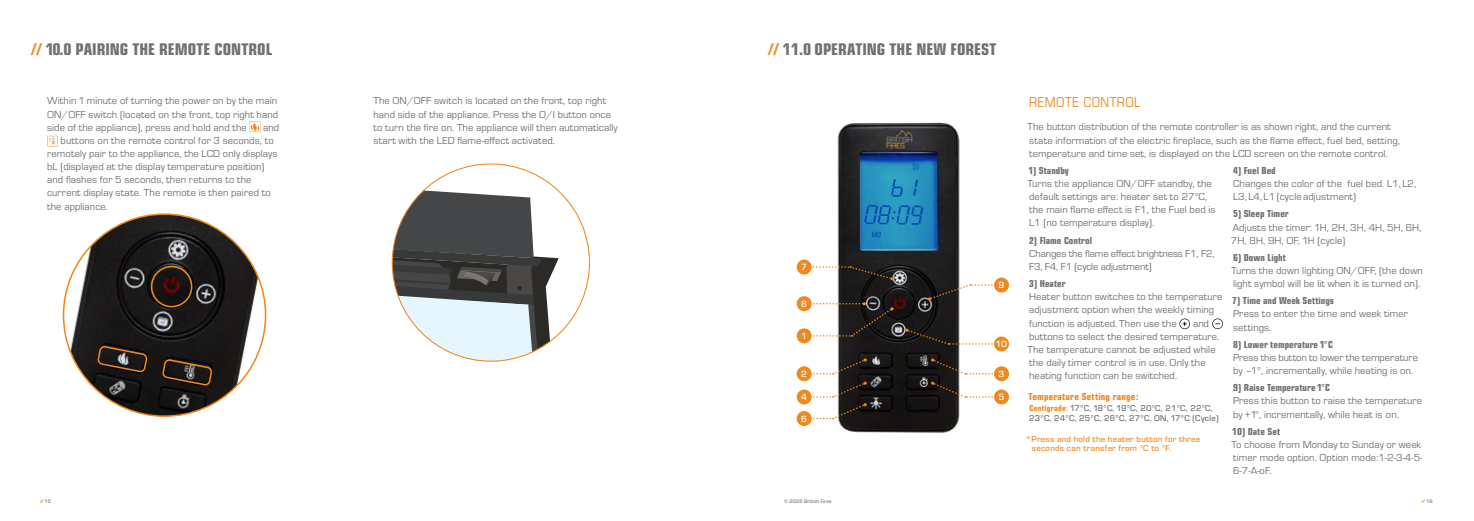
<style>
.page{position:relative;width:1474px;height:521px;background:#fff}
.page>*{position:absolute;margin:0;border:0;box-sizing:border-box;transform-origin:0 0}
.t1{font:17.5px "Eurostile Con Hea";color:#707272}
.t2{font:14.88px "Eurostile Con";letter-spacing:.02em;color:#ee8922}
.t3{font:10.5px/13.1px "Eurostile";letter-spacing:.01em;color:#707272}
.t4{font:10.5px "Eurostile Con Hea";color:#707272}
.t5{font:10.5px/13.1px "Eurostile";letter-spacing:-.015em;color:#707272}
.t6{font:10.5px "Eurostile Con Hea";letter-spacing:.015em;color:#ee8922}
.t7{font:500 9.36px "Eurostile";color:#fff}
.t8{font:500 8.75px/10.5px "Eurostile";letter-spacing:.025em;color:#707272}
.t9{font:500 8.75px/8.8px "Eurostile";letter-spacing:.03em;color:#ee8922}
.t10{font:500 5.25px "Eurostile";letter-spacing:.01em;color:#707272}
.t11{font:5.25px "Eurostile Con Hea";color:#ee8922}
.s1{color:#ee8922}
.s2{font-family:"Eurostile Con Hea";font-weight:400;color:#ee8922}
.s3{font-family:"Eurostile";font-weight:500;color:#707272}
</style>
<div class="page">
<svg style="left:250px;top:121px;width:10px;height:11px"></svg>
<svg style="left:47px;top:136px;width:11px;height:10px"></svg>
<svg style="left:1179px;top:318px;width:10px;height:11px"></svg>
<svg style="left:1212px;top:318px;width:10px;height:11px"></svg>
<img style="left:830px;top:122px;width:138px;height:311px">
<div style="left:796px;top:260px;width:15px;height:14px;background:#ee8922;border-radius:50%"></div>
<svg style="left:804px;top:266px;width:89px;height:14px"></svg>
<div style="left:796px;top:296px;width:15px;height:15px;background:#ee8922;border-radius:50%"></div>
<div style="left:994px;top:336px;width:15px;height:15px;background:#ee8922;border-radius:50%"></div>
<svg style="left:905px;top:329px;width:97px;height:16px"></svg>
<div style="left:994px;top:366px;width:15px;height:15px;background:#ee8922;border-radius:50%"></div>
<svg style="left:931px;top:358px;width:71px;height:16px"></svg>
<div style="left:796px;top:366px;width:15px;height:15px;background:#ee8922;border-radius:50%"></div>
<svg style="left:804px;top:358px;width:62px;height:16px"></svg>
<div style="left:994px;top:389px;width:15px;height:15px;background:#ee8922;border-radius:50%"></div>
<svg style="left:931px;top:382px;width:71px;height:16px"></svg>
<svg style="left:796px;top:389px;width:15px;height:15px"></svg>
<div style="left:796px;top:411px;width:15px;height:15px;background:#ee8922;border-radius:50%"></div>
<svg style="left:804px;top:382px;width:62px;height:37px"></svg>
<div style="left:796px;top:328px;width:15px;height:15px;background:#ee8922;border-radius:50%"></div>
<svg style="left:804px;top:302px;width:89px;height:35px"></svg>
<div style="left:994px;top:278px;width:15px;height:14px;background:#ee8922;border-radius:50%"></div>
<svg style="left:928px;top:284px;width:74px;height:16px"></svg>
<img style="left:63px;top:214px;width:202px;height:202px;border-radius:101px">
<svg style="left:96px;top:345px;width:53px;height:29px;background:#3a2c20"></svg>
<svg style="left:161px;top:358px;width:52px;height:29px;background:#37291d"></svg>
<div style="left:151px;top:266px;width:41px;height:41px;border:2px solid #ee8922;border-radius:50%"></div>
<svg style="left:392px;top:170px;width:172px;height:191px"></svg>
<h1 class="t1" style="left:32px;top:37px;width:242px"><span class="s1">//</span> 10.0 PAIRING THE REMOTE CONTROL</h1>
<h1 class="t1" style="left:768px;top:37px;width:229px"><span class="s1">//</span> 11.0 OPERATING THE NEW FOREST</h1>
<p class="t3" style="left:47px;top:94px;width:232px;text-align:justify">Within 1 minute of turning the power on by the main ON/OFF switch (located on the front, top right hand side of the appliance), press and hold and the</p>
<p class="t3" style="left:263px;top:120px;width:18px">and</p>
<p class="t3" style="left:61px;top:133px;width:214px">buttons on the remote control for 3 seconds, to</p>
<p class="t3" style="left:47px;top:146px;width:232px">remotely pair to the appliance, the LCD only displays</p>
<p class="t3" style="left:47px;top:160px;width:219px">bL (displayed at the display temperature position)</p>
<p class="t3" style="left:47px;top:173px;width:206px">and flashes for 5 seconds, then returns to the</p>
<p class="t3" style="left:47px;top:186px;width:225px">current display state. The remote is then paired to</p>
<p class="t3" style="left:47px;top:199px;width:62px">the appliance.</p>
<p class="t3" style="left:373px;top:94px;width:246px">The ON/OFF switch is located on the front, top right hand side of the appliance. Press the O/I button once to turn the fire on. The appliance will then automatically start with the LED flame-effect activated.</p>
<p class="t7" style="left:801px;top:261px;width:7px">7</p>
<p class="t7" style="left:801px;top:297px;width:7px">8</p>
<p class="t7" style="left:801px;top:329px;width:7px">1</p>
<p class="t7" style="left:801px;top:367px;width:7px">2</p>
<p class="t7" style="left:801px;top:390px;width:7px">4</p>
<p class="t7" style="left:801px;top:412px;width:7px">6</p>
<p class="t7" style="left:998px;top:279px;width:7px">9</p>
<p class="t7" style="left:995px;top:337px;width:13px">10</p>
<p class="t7" style="left:998px;top:367px;width:7px">3</p>
<p class="t7" style="left:998px;top:391px;width:7px">5</p>
<h2 class="t2" style="left:1029px;top:92px;width:113px">REMOTE CONTROL</h2>
<p class="t3" style="left:1027px;top:120px;width:374px">The button distribution of the remote controller is as shown right, and the current state information of the electric fireplace, such as the flame effect, fuel bed, setting, temperature and time set, is displayed on the LCD screen on the remote control.</p>
<p class="t4" style="left:1028px;top:163px;width:42px">1) Standby</p>
<p class="t3" style="left:1027px;top:176px;width:189px">Turns the appliance ON/OFF standby, the default settings are: heater set to 27°C, the main flame effect is F1, the Fuel bed is L1 (no temperature display).</p>
<p class="t4" style="left:1029px;top:233px;width:64px">2) Flame Control</p>
<p class="t5" style="left:1029px;top:246px;width:187px">Changes the flame effect brightness F1, F2,<br>F3, F4, F1 (cycle adjustment)</p>
<p class="t4" style="left:1029px;top:276px;width:38px">3) Heater</p>
<p class="t3" style="left:1029px;top:290px;width:195px">Heater button switches to the temperature adjustment option when the weekly timing function is adjusted. Then use the</p>
<p class="t4" style="left:1233px;top:163px;width:44px">4) Fuel Bed</p>
<p class="t3" style="left:1232px;top:176px;width:184px">Changes the color of the fuel bed. L1, L2,<br>L3, L4, L1 (cycle adjustment)</p>
<p class="t4" style="left:1233px;top:206px;width:57px">5) Sleep Timer</p>
<p class="t3" style="left:1230px;top:220px;width:192px">Adjusts the timer: 1H, 2H, 3H, 4H, 5H, 6H,<br>7H, 8H, 9H, OF, 1H (cycle)</p>
<p class="t4" style="left:1233px;top:250px;width:54px">6) Down Light</p>
<p class="t3" style="left:1231px;top:263px;width:193px">Turns the down lighting ON/OFF, (the down light symbol will be lit when it is turned on).</p>
<p class="t4" style="left:1232px;top:293px;width:103px">7) Time and Week Settings</p>
<p class="t3" style="left:1232px;top:307px;width:176px">Press to enter the time and week timer settings.</p>
<p class="t4" style="left:1233px;top:337px;width:101px">8) Lower temperature 1°C</p>
<p class="t3" style="left:1232px;top:350px;width:186px">Press this button to lower the temperature by –1°, incrementally, while heating is on.</p>
<p class="t4" style="left:1233px;top:380px;width:98px">9) Raise Temperature 1°C</p>
<p class="t3" style="left:1232px;top:394px;width:191px">Press this button to raise the temperature by +1°, incrementally, while heat is on.</p>
<p class="t4" style="left:1232px;top:424px;width:49px">10) Date Set</p>
<p class="t3" style="left:1231px;top:437px;width:192px;text-align:justify">To choose from Monday to Sunday or week timer mode option. Option mode:1-2-3-4-5- 6-7-A-oF.</p>
<p class="t3" style="left:1027px;top:316px;width:193px;text-indent:166px">and buttons to select the desired temperature.<br>The temperature cannot be adjusted while the daily timer control is in use. Only the heating function can be switched.</p>
<p class="t6" style="left:1028px;top:389px;width:111px">Temperature Setting range:</p>
<p class="t8" style="left:1029px;top:402px;width:191px"><span class="s2">Centigrade</span><span class="s1">:</span> 17°C, 18°C, 19°C, 20°C, 21°C, 22°C,<br>23°C, 24°C, 25°C, 26°C, 27°C, ON, 17°C (Cycle)</p>
<p class="t9" style="left:1031px;top:434px;width:170px;text-indent:-6px">*Press and hold the heater button for three seconds can transfer from °C to °F.</p>
<p class="t11" style="left:40px;top:497px;width:12px">// <span class="s3">15</span></p>
<p class="t10" style="left:784px;top:497px;width:49px">© 2022 British Fires</p>
<p class="t11" style="left:1421px;top:497px;width:12px">// <span class="s3">16</span></p>
</div>
